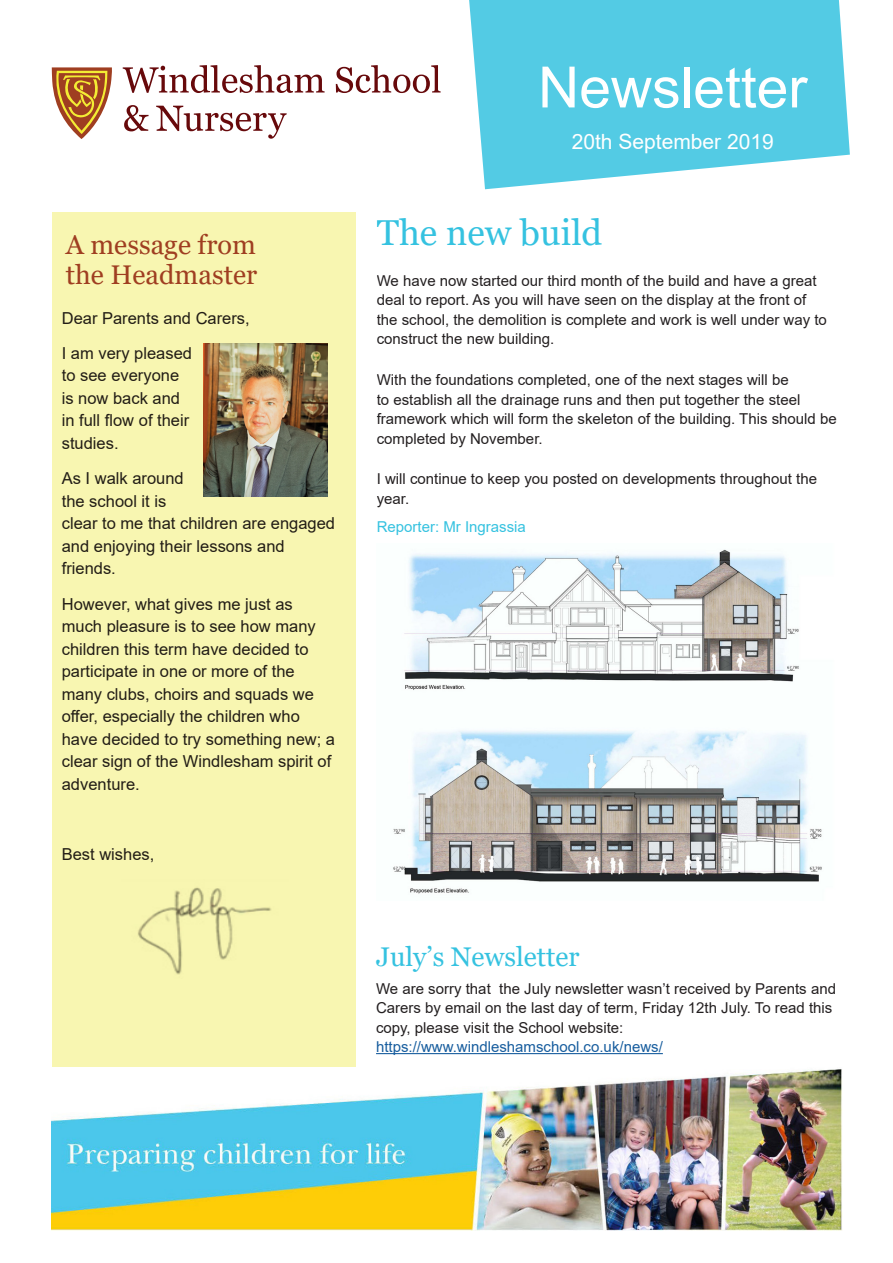
<style>
.page{position:relative;width:893px;height:1263px;background:#fff}
.page>*{position:absolute;margin:0;border:0;box-sizing:border-box;transform-origin:0 0}
.t1{font:57px "Arial";color:#fff}
.t2{font:36px "Georgia";color:#35c2e0}
.Article_heading_medi{font:27px/30px "Georgia";color:#9f3e21}
.Artcile_heading_smal{font:27px "Georgia";color:#35c2e0}
.t3{font:21px "Arial";color:#fff}
.t4{font:16.5px/22.5px "Arial";color:#231f20}
.WS_Text{font:15px/19.5px "Arial";color:#231f20}
.t5{font:15px "Arial";color:#35c2e0}
.s1{color:#175d9e}
</style>
<div class="page">
<div style="left:52px;top:213px;width:304px;height:856px;background:#f8f6b1"></div>
<svg style="left:469px;top:0;width:381px;height:189px;background:#67d1e7"></svg>
<svg style="left:123px;top:65px;width:202px;height:28px"></svg>
<svg style="left:336px;top:65px;width:105px;height:28px"></svg>
<svg style="left:124px;top:105px;width:25px;height:26px"></svg>
<svg style="left:156px;top:106px;width:131px;height:33px"></svg>
<svg style="left:52px;top:67px;width:60px;height:72px"></svg>
<img style="left:204px;top:344px;width:123px;height:153px">
<img style="left:138px;top:887px;width:133px;height:88px">
<img style="left:51px;top:1067px;width:791px;height:164px">
<hr style="left:376px;top:1053px;width:287px;height:1px;background:#175d9e">
<img style="left:393px;top:549px;width:429px;height:345px">
<p class="Article_heading_medi" style="left:66px;top:231px;width:193px">A message from the Headmaster</p>
<p class="t4" style="left:62px;top:300px;width:189px;line-height:35.2px">Dear Parents and Carers,<br>I am very pleased</p>
<p class="t4" style="left:62px;top:364px;width:129px">to see everyone is now back and in full flow of their studies.</p>
<p class="t4" style="left:62px;top:467px;width:275px">As I walk around<br>the school it is<br>clear to me that children are engaged and enjoying their lessons and friends.</p>
<p class="t4" style="left:62px;top:592px;width:275px">However, what gives me just as much pleasure is to see how many children this term have decided to participate in one or more of the many clubs, choirs and squads we offer, especially the children who have decided to try something new; a clear sign of the Windlesham spirit of adventure.</p>
<p class="t4" style="left:62px;top:843px;width:94px">Best wishes,</p>
<p class="t1" style="left:538px;top:48px;width:271px">Newsletter</p>
<p class="t3" style="left:572px;top:127px;width:203px">20th September 2019</p>
<h2 class="t2" style="left:377px;top:211px;width:227px">The new build</h2>
<p class="WS_Text" style="left:377px;top:271px;width:452px">We have now started our third month of the build and have a great deal to report. As you will have seen on the display at the front of the school, the demolition is complete and work is well under way to construct the new building.</p>
<p class="WS_Text" style="left:377px;top:370px;width:461px">With the foundations completed, one of the next stages will be<br>to establish all the drainage runs and then put together the steel framework which will form the skeleton of the building. This should be completed by November.</p>
<p class="WS_Text" style="left:377px;top:469px;width:442px">I will continue to keep you posted on developments throughout the year.</p>
<p class="t5" style="left:377px;top:516px;width:151px">Reporter: Mr Ingrassia</p>
<p class="Artcile_heading_smal" style="left:376px;top:940px;width:205px">July’s Newsletter</p>
<p class="WS_Text" style="left:376px;top:978px;width:461px">We are sorry that the July newsletter wasn’t received by Parents and Carers by email on the last day of term, Friday 12th July. To read this copy, please visit the School website: <span class="s1">https://www.windleshamschool.co.uk/news/</span></p>
</div>
